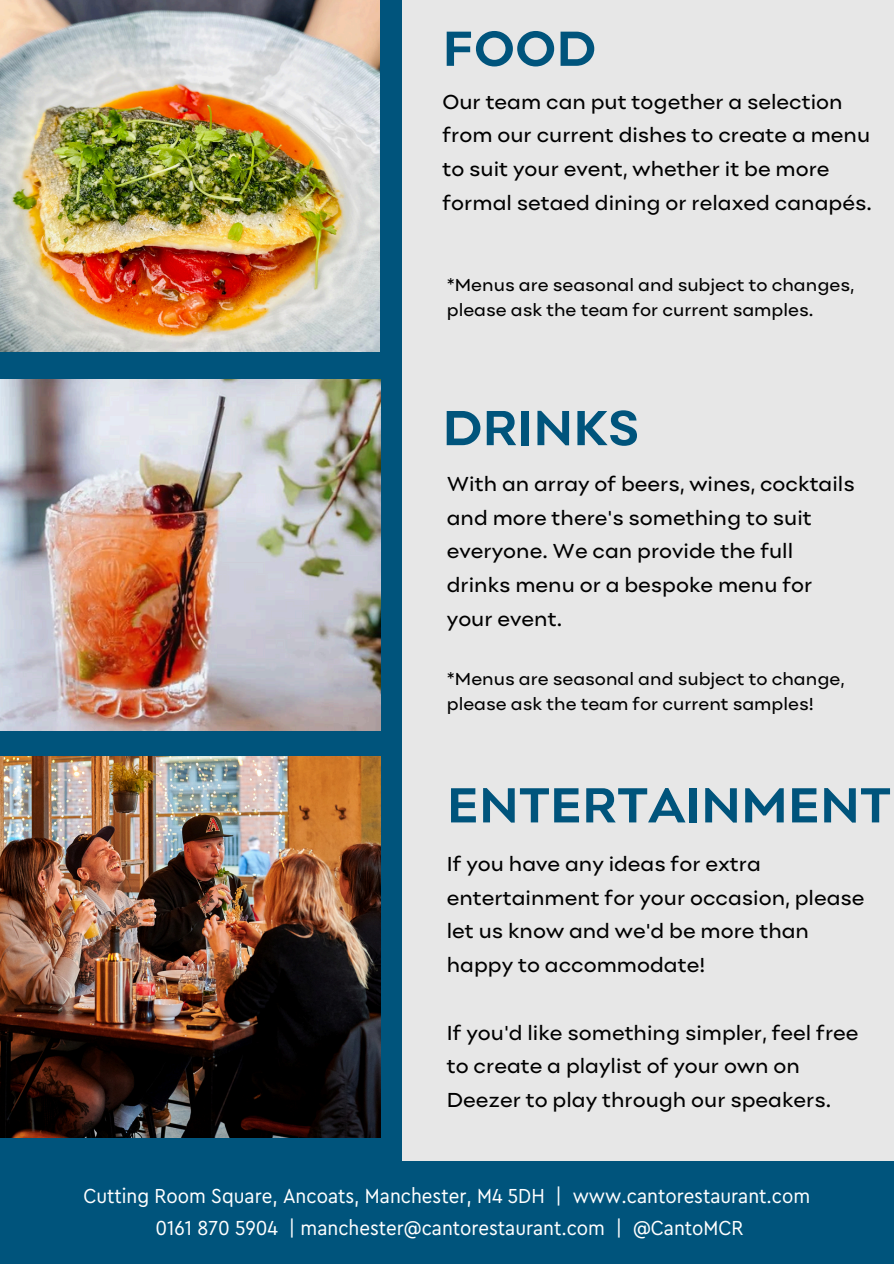
<style>
.page{position:relative;width:894px;height:1264px;background:#fff}
.page>*{position:absolute;margin:0;border:0;box-sizing:border-box;transform-origin:0 0}
.t1{font:700 51px "Point";color:#00547c}
.t2{font:21.3px/32.7px "Cera Compact Pro";color:#fff;text-align:center}
.t3{font:21px/33.8px "Point";color:#000}
.t4{font:18px "Point";color:#000}
</style>
<div class="page">
<div style="left:0;top:0;width:893px;height:1263px;background:#e7e7e7"></div>
<div style="left:0;top:0;width:401px;height:1263px;background:#00547c"></div>
<img style="left:0;top:379px;width:380px;height:351px">
<img style="left:0;top:757px;width:380px;height:380px">
<img style="left:0;top:0;width:379px;height:351px">
<div style="left:0;top:1161px;width:893px;height:102px;background:#00547c"></div>
<p class="t1" style="left:442px;top:16px;width:155px">FOOD</p>
<h1 class="t3" style="left:442px;top:84px;width:430px">Our team can put together a selection from our current dishes to create a menu to suit your event, whether it be more formal setaed dining or relaxed canapés.</h1>
<h1 class="t4" style="left:446px;top:274px;width:408px">*Menus are seasonal and subject to changes,</h1>
<h2 class="t4" style="left:446px;top:298px;width:368px">please ask the team for current samples.</h2>
<p class="t1" style="left:442px;top:395px;width:198px">DRINKS</p>
<h2 class="t3" style="left:446px;top:466px;width:409px">With an array of beers, wines, cocktails and more there's something to suit everyone. We can provide the full drinks menu or a bespoke menu for your event.</h2>
<p class="t4" style="left:446px;top:667px;width:399px">*Menus are seasonal and subject to change,</p>
<p class="t4" style="left:446px;top:692px;width:368px">please ask the team for current samples!</p>
<h1 class="t1" style="left:446px;top:772px;width:445px">ENTERTAINMENT</h1>
<p class="t3" style="left:446px;top:846px;width:419px">If you have any ideas for extra entertainment for your occasion, please let us know and we'd be more than happy to accommodate!</p>
<p class="t3" style="left:446px;top:1014px;width:413px">If you'd like something simpler, feel free to create a playlist of your own on<br>Deezer to play through our speakers.</p>
<h2 class="t2" style="left:83px;top:1179px;width:728px">Cutting Room Square, Ancoats, Manchester, M4 5DH | www.cantorestaurant.com<br>0161 870 5904 | manchester@cantorestaurant.com | @CantoMCR</h2>
</div>
